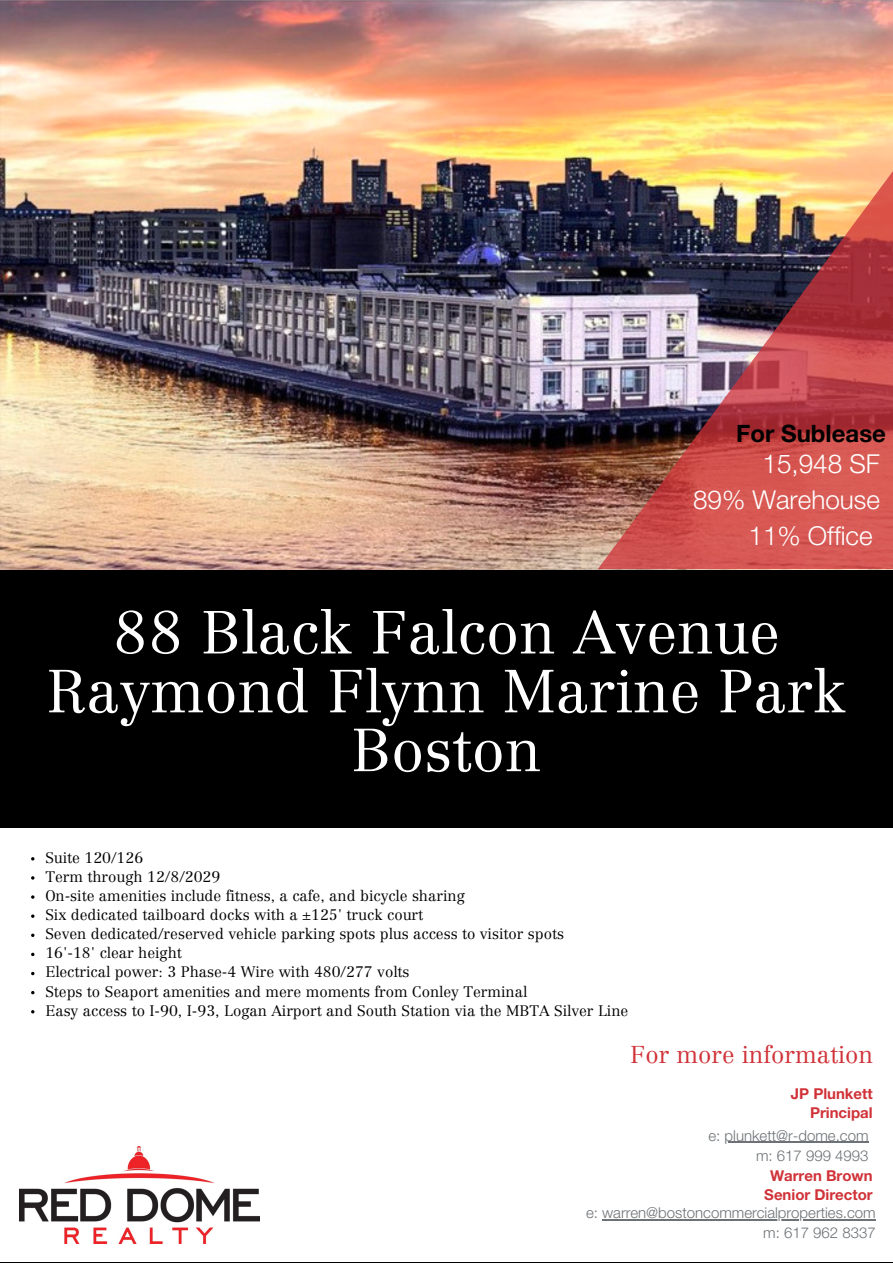
<style>
.page{position:relative;width:893px;height:1264px;background:#fff}
.page>*{position:absolute;margin:0;border:0;box-sizing:border-box;transform-origin:0 0}
.t1{font:300 59.55px "Centennial LT Std";color:#fff}
.t2{font:300 26.1px "Helvetica Neue LT Std";color:#fff}
.t3{font:300 24px "Centennial LT Std";color:#d03238}
.t4{font:700 24px "Helvetica Neue LT Std";color:#000}
.t5{font:300 15px "Centennial LT Std";color:#000}
.t6{font:300 15px "Helvetica Neue LT Std";color:#6d7276}
.t7{font:700 15px "Helvetica Neue LT Std";color:#d03238}
</style>
<div class="page">
<div style="left:0;top:0;width:892px;height:1262px;background:#000"></div>
<img style="left:0;top:0;width:892px;height:569px">
<img style="left:598px;top:149px;width:294px;height:420px">
<div style="left:0;top:828px;width:892px;height:434px;background:#fff"></div>
<hr style="left:724px;top:1141px;width:144px;height:1px;background:#6d7276">
<img style="left:20px;top:1146px;width:239px;height:97px">
<hr style="left:602px;top:1219px;width:273px;height:1px;background:#6d7276">
<p class="t4" style="left:736px;top:425px;width:151px">For Sublease</p>
<p class="t2" style="left:762px;top:454px;width:119px">15,948 SF</p>
<p class="t2" style="left:693px;top:490px;width:188px">89% Warehouse</p>
<p class="t2" style="left:748px;top:526px;width:126px">11% Office</p>
<p class="t1" style="left:113px;top:609px;width:668px">88 Black Falcon Avenue</p>
<p class="t1" style="left:47px;top:668px;width:801px">Raymond Flynn Marine Park</p>
<p class="t1" style="left:351px;top:726px;width:191px">Boston</p>
<p class="t5" style="left:45px;top:851px;width:99px">Suite 120/126</p>
<p class="t5" style="left:45px;top:870px;width:176px">Term through 12/8/2029</p>
<p class="t5" style="left:45px;top:889px;width:421px">On-site amenities include fitness, a cafe, and bicycle sharing</p>
<p class="t5" style="left:45px;top:908px;width:379px">Six dedicated tailboard docks with a ±125' truck court</p>
<p class="t5" style="left:45px;top:928px;width:520px">Seven dedicated/reserved vehicle parking spots plus access to visitor spots</p>
<p class="t5" style="left:45px;top:947px;width:138px">16'-18' clear height</p>
<p class="t5" style="left:45px;top:966px;width:365px">Electrical power: 3 Phase-4 Wire with 480/277 volts</p>
<p class="t5" style="left:45px;top:985px;width:483px">Steps to Seaport amenities and mere moments from Conley Terminal</p>
<p class="t5" style="left:45px;top:1004px;width:584px">Easy access to I-90, I-93, Logan Airport and South Station via the MBTA Silver Line</p>
<p class="t3" style="left:630px;top:1045px;width:244px">For more information</p>
<p class="t7" style="left:790px;top:1087px;width:83px">JP Plunkett</p>
<p class="t7" style="left:810px;top:1107px;width:64px">Principal</p>
<p class="t6" style="left:708px;top:1129px;width:161px">e: plunkett@r-dome.com</p>
<p class="t6" style="left:756px;top:1150px;width:114px">m: 617 999 4993</p>
<p class="t7" style="left:770px;top:1170px;width:104px">Warren Brown</p>
<p class="t7" style="left:764px;top:1189px;width:110px">Senior Director</p>
<p class="t6" style="left:586px;top:1207px;width:291px">e: warren@bostoncommercialproperties.com</p>
<p class="t6" style="left:763px;top:1227px;width:114px">m: 617 962 8337</p>
</div>
